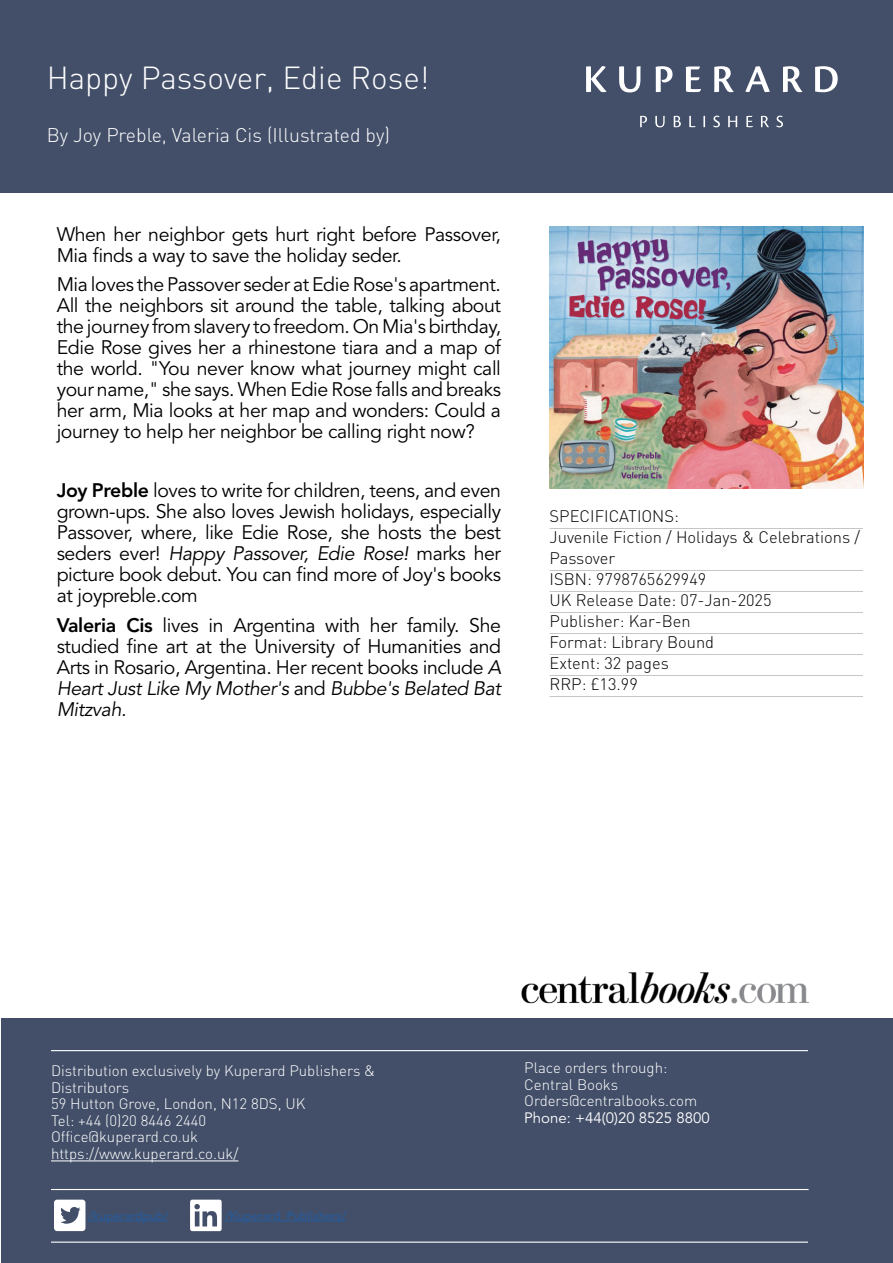
<style>
.page{position:relative;width:893px;height:1263px;background:#fff}
.page>*{position:absolute;margin:0;border:0;box-sizing:border-box;transform-origin:0 0}
.t1{font:300 31.5px "DIN";color:#fff}
.t2{font:19.5px/21px "Avenir LT Std";letter-spacing:-.02em;color:#000;text-align:justify}
.t3{font:300 19.5px "DIN";color:#fff}
.t4{font:300 16.5px/21px "DIN";color:#000}
.t5{font:300 15px/16.5px "DIN";color:#fff}
.t6{font:15px "Avenir LT Std";color:#fff}
.t7{font:500 12px "Avenir LT Std";color:#275b9b}
.s1{font-weight:800}
.s2{font-style:italic}
</style>
<div class="page">
<div style="left:0;top:0;width:893px;height:193px;background:#434f69"></div>
<div style="left:1px;top:1019px;width:891px;height:244px;background:#434f69"></div>
<hr style="left:51px;top:1160px;width:187px;height:1px;background:#fff">
<svg style="left:54px;top:1199px;width:31px;height:32px"></svg>
<hr style="left:89px;top:1221px;width:79px;height:1px;background:#275b9b">
<hr style="left:225px;top:1221px;width:121px;height:1px;background:#275b9b">
<hr style="left:51px;top:1050px;width:757px;height:1px;background:#fff">
<hr style="left:51px;top:1189px;width:758px;height:1px;background:#fff">
<hr style="left:51px;top:1241px;width:757px;height:2px;background:#fff">
<svg style="left:190px;top:1199px;width:32px;height:32px"></svg>
<svg style="left:640px;top:116px;width:143px;height:11px"></svg>
<svg style="left:586px;top:66px;width:252px;height:26px"></svg>
<img style="left:521px;top:972px;width:289px;height:32px">
<hr style="left:550px;top:528px;width:313px;height:1px;background:#c6c6c6">
<hr style="left:550px;top:570px;width:313px;height:1px;background:#c6c6c6">
<hr style="left:550px;top:591px;width:313px;height:1px;background:#c6c6c6">
<hr style="left:550px;top:612px;width:313px;height:1px;background:#c6c6c6">
<hr style="left:550px;top:633px;width:313px;height:1px;background:#c6c6c6">
<hr style="left:550px;top:654px;width:313px;height:1px;background:#c6c6c6">
<hr style="left:550px;top:675px;width:313px;height:1px;background:#c6c6c6">
<hr style="left:550px;top:696px;width:313px;height:1px;background:#c6c6c6">
<img style="left:550px;top:226px;width:313px;height:263px">
<h1 class="t1" style="left:47px;top:58px;width:384px">Happy Passover, Edie Rose!</h1>
<p class="t3" style="left:47px;top:123px;width:345px">By Joy Preble, Valeria Cis (Illustrated by)</p>
<p class="t2" style="left:57px;top:224px;width:446px">When her neighbor gets hurt right before Passover,<br>Mia finds a way to save the holiday seder.</p>
<p class="t2" style="left:57px;top:275px;width:446px">Mia loves the Passover seder at Edie Rose's apartment.<br>All the neighbors sit around the table, talking about the journey from slavery to freedom. On Mia's birthday, Edie Rose gives her a rhinestone tiara and a map of the world. "You never know what journey might call your name," she says. When Edie Rose falls and breaks her arm, Mia looks at her map and wonders: Could a journey to help her neighbor be calling right now?</p>
<p class="t2" style="left:57px;top:481px;width:446px"><span class="s1">Joy Preble</span> loves to write for children, teens, and even grown-ups. She also loves Jewish holidays, especially Passover, where, like Edie Rose, she hosts the best seders ever! <span class="s2">Happy Passover, Edie Rose!</span> marks her picture book debut. You can find more of Joy's books at joypreble.com</p>
<p class="t2" style="left:57px;top:615px;width:446px"><span class="s1">Valeria Cis</span> lives in Argentina with her family. She studied fine art at the University of Humanities and Arts in Rosario, Argentina. Her recent books include <span class="s2">A Heart Just Like My Mother's</span> and <span class="s2">Bubbe's Belated Bat Mitzvah.</span></p>
<p class="t4" style="left:550px;top:505px;width:312px">SPECIFICATIONS:<br>Juvenile Fiction / Holidays &amp; Celebrations /<br>Passover<br>ISBN: 9798765629949<br>UK Release Date: 07-Jan-2025<br>Publisher: Kar-Ben<br>Format: Library Bound<br>Extent: 32 pages<br>RRP: £13.99</p>
<p class="t5" style="left:51px;top:1062px;width:326px">Distribution exclusively by Kuperard Publishers &amp;<br>Distributors<br>59 Hutton Grove, London, N12 8DS, UK<br>Tel: +44 (0)20 8446 2440<br>Office@kuperard.co.uk https://www.kuperard.co.uk/</p>
<p class="t5" style="left:524px;top:1059px;width:174px">Place orders through:<br>Central Books<br>Orders@centralbooks.com</p>
<p class="t6" style="left:524px;top:1109px;width:187px">Phone: +44(0)20 8525 8800</p>
<p class="t7" style="left:89px;top:1209px;width:81px">/kuperardpub/</p>
<p class="t7" style="left:225px;top:1209px;width:123px">/Kuperard_Publishers/</p>
</div>
